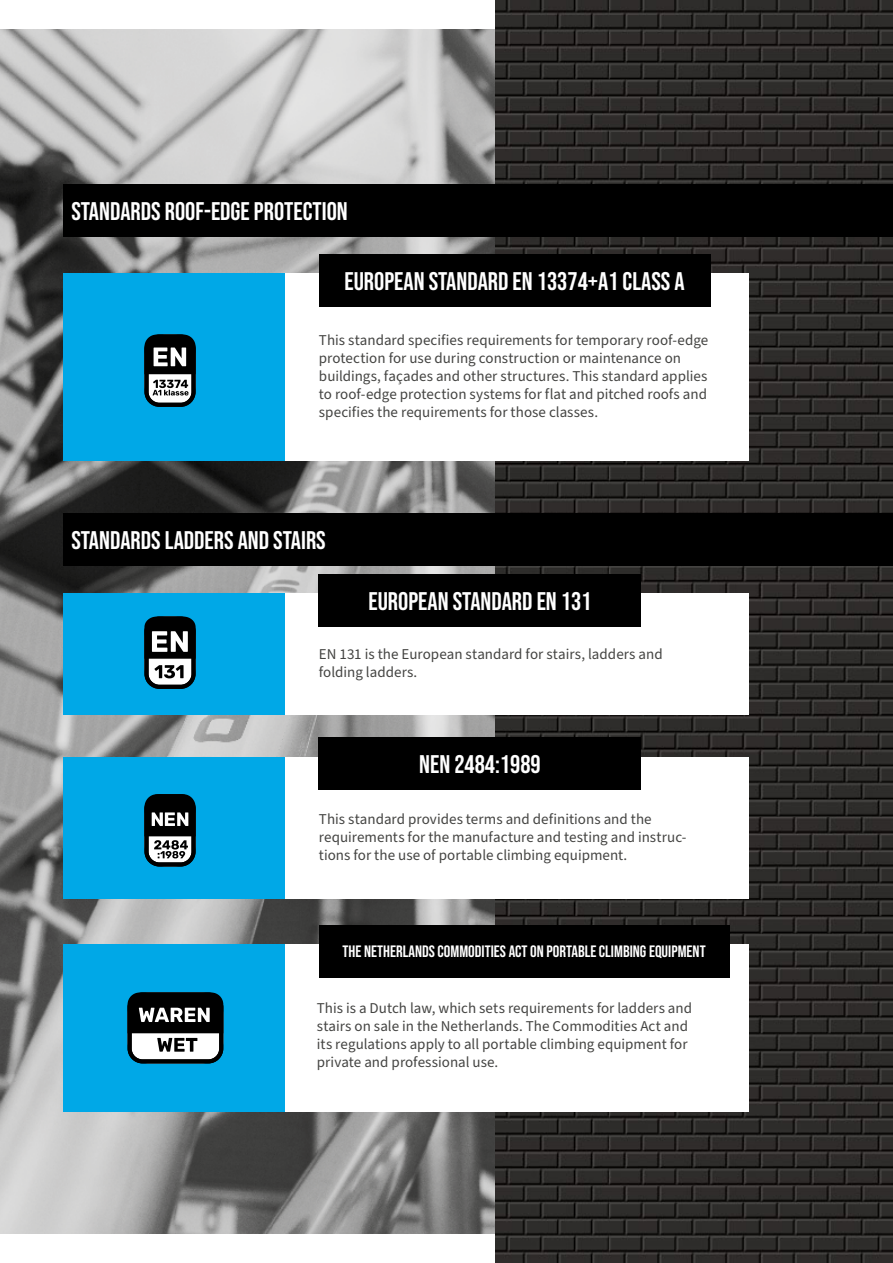
<style>
.page{position:relative;width:893px;height:1263px;background:#fff}
.page>*{position:absolute;margin:0;border:0;box-sizing:border-box;transform-origin:0 0}
.t1{font:25.5px "Bebas Neue";color:#fff}
.t2{font:16.5px "Bebas Neue";color:#fff}
.t3{font:15px/18px "Source Sans Pro";color:#444442}
</style>
<div class="page">
<img style="left:0;top:30px;width:496px;height:1203px">
<img style="left:496px;top:0;width:397px;height:783px">
<img style="left:496px;top:783px;width:397px;height:480px">
<div style="left:285px;top:274px;width:463px;height:187px;background:#fff"></div>
<div style="left:285px;top:593px;width:463px;height:121px;background:#fff"></div>
<div style="left:285px;top:757px;width:463px;height:142px;background:#fff"></div>
<div style="left:285px;top:944px;width:463px;height:168px;background:#fff"></div>
<div style="left:64px;top:274px;width:221px;height:187px;background:#00a8e7"></div>
<div style="left:64px;top:593px;width:221px;height:121px;background:#00a8e7"></div>
<div style="left:64px;top:757px;width:221px;height:142px;background:#00a8e7"></div>
<div style="left:64px;top:944px;width:221px;height:168px;background:#00a8e7"></div>
<svg style="left:144px;top:794px;width:52px;height:72px;background:#4a5255"></svg>
<svg style="left:128px;top:992px;width:95px;height:71px;background:#5e6263"></svg>
<div style="left:319px;top:254px;width:391px;height:53px;background:#000"></div>
<div style="left:64px;top:184px;width:829px;height:53px;background:#000"></div>
<div style="left:64px;top:513px;width:829px;height:53px;background:#000"></div>
<div style="left:319px;top:574px;width:322px;height:53px;background:#000"></div>
<div style="left:319px;top:737px;width:322px;height:53px;background:#000"></div>
<div style="left:319px;top:925px;width:410px;height:52px;background:#000"></div>
<svg style="left:144px;top:335px;width:52px;height:72px;background:#596164"></svg>
<svg style="left:144px;top:616px;width:52px;height:73px;background:#5a6366"></svg>
<h1 class="t1" style="left:71px;top:197px;width:278px">STANDARDS ROOF-EDGE PROTECTION</h1>
<h1 class="t1" style="left:344px;top:267px;width:342px">EUROPEAN STANDARD EN 13374+A1 CLASS A</h1>
<p class="t3" style="left:319px;top:331px;width:391px">This standard specifies requirements for temporary roof-edge protection for use during construction or maintenance on buildings, façades and other structures. This standard applies to roof-edge protection systems for flat and pitched roofs and specifies the requirements for those classes.</p>
<h1 class="t1" style="left:71px;top:526px;width:256px">STANDARDS LADDERS AND STAIRS</h1>
<h1 class="t1" style="left:368px;top:586px;width:225px">EUROPEAN STANDARD EN 131</h1>
<p class="t3" style="left:319px;top:646px;width:345px">EN 131 is the European standard for stairs, ladders and folding ladders.</p>
<h1 class="t1" style="left:419px;top:750px;width:123px">NEN 2484:1989</h1>
<p class="t3" style="left:319px;top:810px;width:369px">This standard provides terms and definitions and the requirements for the manufacture and testing and instruc&shy;tions for the use of portable climbing equipment.</p>
<p class="t2" style="left:342px;top:942px;width:365px">THE NETHERLANDS COMMODITIES ACT ON PORTABLE CLIMBING EQUIPMENT</p>
<p class="t3" style="left:317px;top:999px;width:377px">This is a Dutch law, which sets requirements for ladders and stairs on sale in the Netherlands. The Commodities Act and its regulations apply to all portable climbing equipment for private and professional use.</p>
</div>
